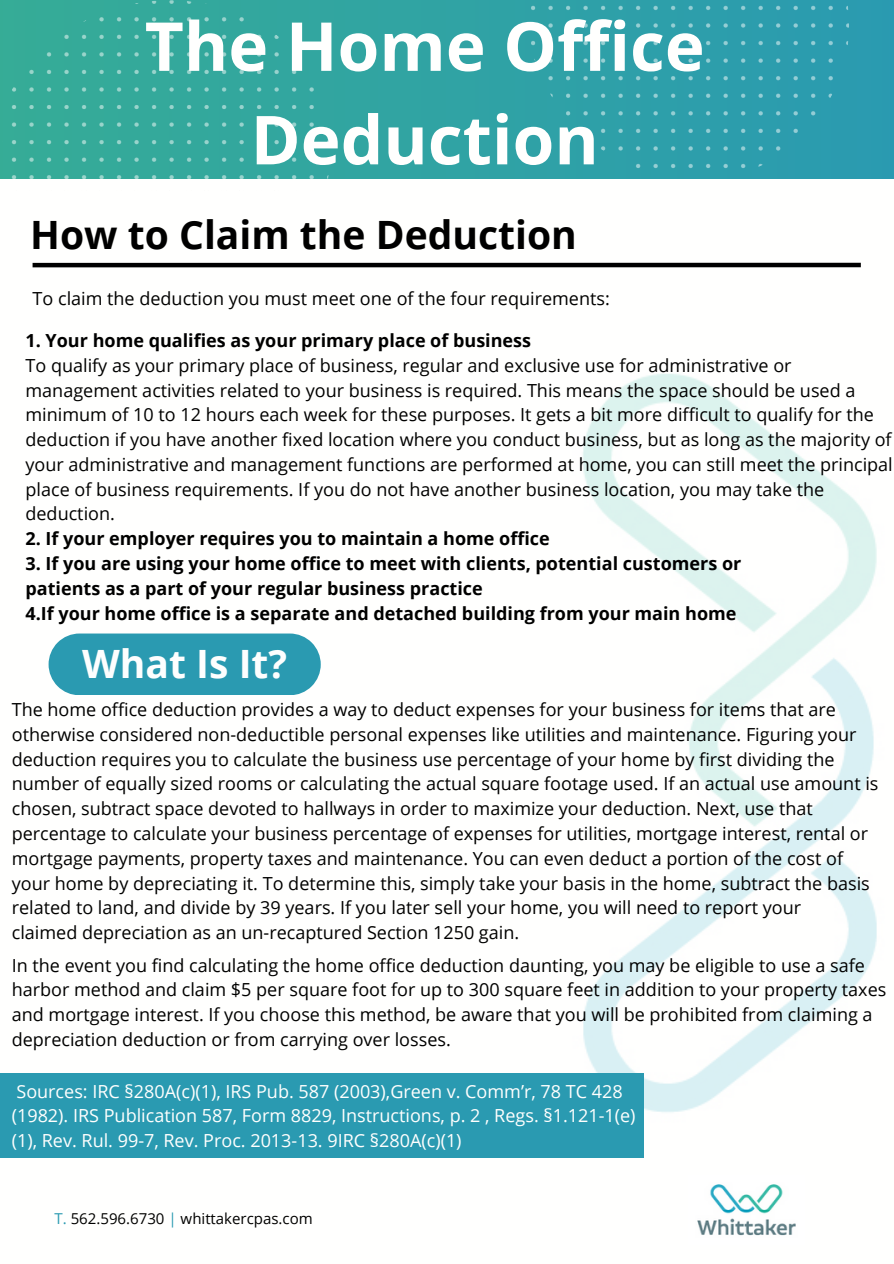
<style>
.page{position:relative;width:894px;height:1264px;background:#fff}
.page>*{position:absolute;margin:0;border:0;box-sizing:border-box;transform-origin:0 0}
.t1{font:700 67.5px/93.4px "Open Sans";color:#fffffe;text-align:center}
.t2{font:700 39px "Open Sans";color:#000}
.t3{font:700 39px "Open Sans";color:#fdfefe}
.t4{font:18px/24.8px "Open Sans";color:#000}
.t5{font:700 18px "Open Sans";color:#000}
.t6{font:18px/24.8px "Open Sans";color:#fffffe}
.t7{font:15px "Open Sans";color:#000}
.s1{color:#2a9ab1}
</style>
<div class="page">
<div style="left:0;top:0;width:893px;height:179px;background:linear-gradient(to bottom,#2fa2a5,#2fa2a5)"></div>
<div style="left:521px;top:0;width:328px;height:179px;background:#2d9fab"></div>
<div style="left:2px;top:0;width:328px;height:179px;background:#34a99c"></div>
<img style="left:697px;top:1209px;width:99px;height:27px">
<img style="left:485px;top:374px;width:392px;height:835px">
<hr style="left:33px;top:263px;width:827px;height:4px;background:#000">
<div style="left:0;top:1073px;width:643px;height:84px;background:#2a9ab1"></div>
<div style="left:49px;top:633px;width:271px;height:62px;background:#2a9ab1"></div>
<p class="t1" style="left:145px;top:-2px;width:561px">The Home Office<br>Deduction</p>
<p class="t2" style="left:30px;top:207px;width:548px">How to Claim the Deduction</p>
<p class="t4" style="left:33px;top:286px;width:578px">To claim the deduction you must meet one of the four requirements:</p>
<p class="t5" style="left:25px;top:328px;width:507px">1. Your home qualifies as your primary place of business</p>
<p class="t4" style="left:25px;top:352px;width:868px">To qualify as your primary place of business, regular and exclusive use for administrative or management activities related to your business is required. This means the space should be used a minimum of 10 to 12 hours each week for these purposes. It gets a bit more difficult to qualify for the deduction if you have another fixed location where you conduct business, but as long as the majority of your administrative and management functions are performed at home, you can still meet the principal place of business requirements. If you do not have another business location, you may take the deduction.</p>
<p class="t5" style="left:25px;top:526px;width:525px">2. If your employer requires you to maintain a home office</p>
<p class="t5" style="left:25px;top:550px;width:717px">3. If you are using your home office to meet with clients, potential customers or</p>
<p class="t5" style="left:25px;top:575px;width:458px">patients as a part of your regular business practice</p>
<p class="t5" style="left:25px;top:600px;width:712px">4.If your home office is a separate and detached building from your main home</p>
<p class="t3" style="left:82px;top:636px;width:206px">What Is It?</p>
<p class="t4" style="left:12px;top:696px;width:868px">The home office deduction provides a way to deduct expenses for your business for items that are otherwise considered non-deductible personal expenses like utilities and maintenance. Figuring your deduction requires you to calculate the business use percentage of your home by first dividing the number of equally sized rooms or calculating the actual square footage used. If an actual use amount is chosen, subtract space devoted to hallways in order to maximize your deduction. Next, use that percentage to calculate your business percentage of expenses for utilities, mortgage interest, rental or mortgage payments, property taxes and maintenance. You can even deduct a portion of the cost of your home by depreciating it. To determine this, simply take your basis in the home, subtract the basis related to land, and divide by 39 years. If you later sell your home, you will need to report your</p>
<p class="t4" style="left:12px;top:919px;width:509px">claimed depreciation as an un-recaptured Section 1250 gain.</p>
<p class="t4" style="left:12px;top:952px;width:875px">In the event you find calculating the home office deduction daunting, you may be eligible to use a safe harbor method and claim $5 per square foot for up to 300 square feet in addition to your property taxes and mortgage interest. If you choose this method, be aware that you will be prohibited from claiming a depreciation deduction or from carrying over losses.</p>
<p class="t6" style="left:12px;top:1078px;width:625px">Sources: IRC §280A(c)(1), IRS Pub. 587 (2003),Green v. Comm’r, 78 TC 428 (1982). IRS Publication 587, Form 8829, Instructions, p. 2 , Regs. §1.121-1(e) (1), Rev. Rul. 99-7, Rev. Proc. 2013-13. 9IRC §280A(c)(1)</p>
<p class="t7" style="left:54px;top:1208px;width:260px"><span class="s1">T.</span> 562.596.6730 <span class="s1">|</span> whittakercpas.com</p>
</div>
